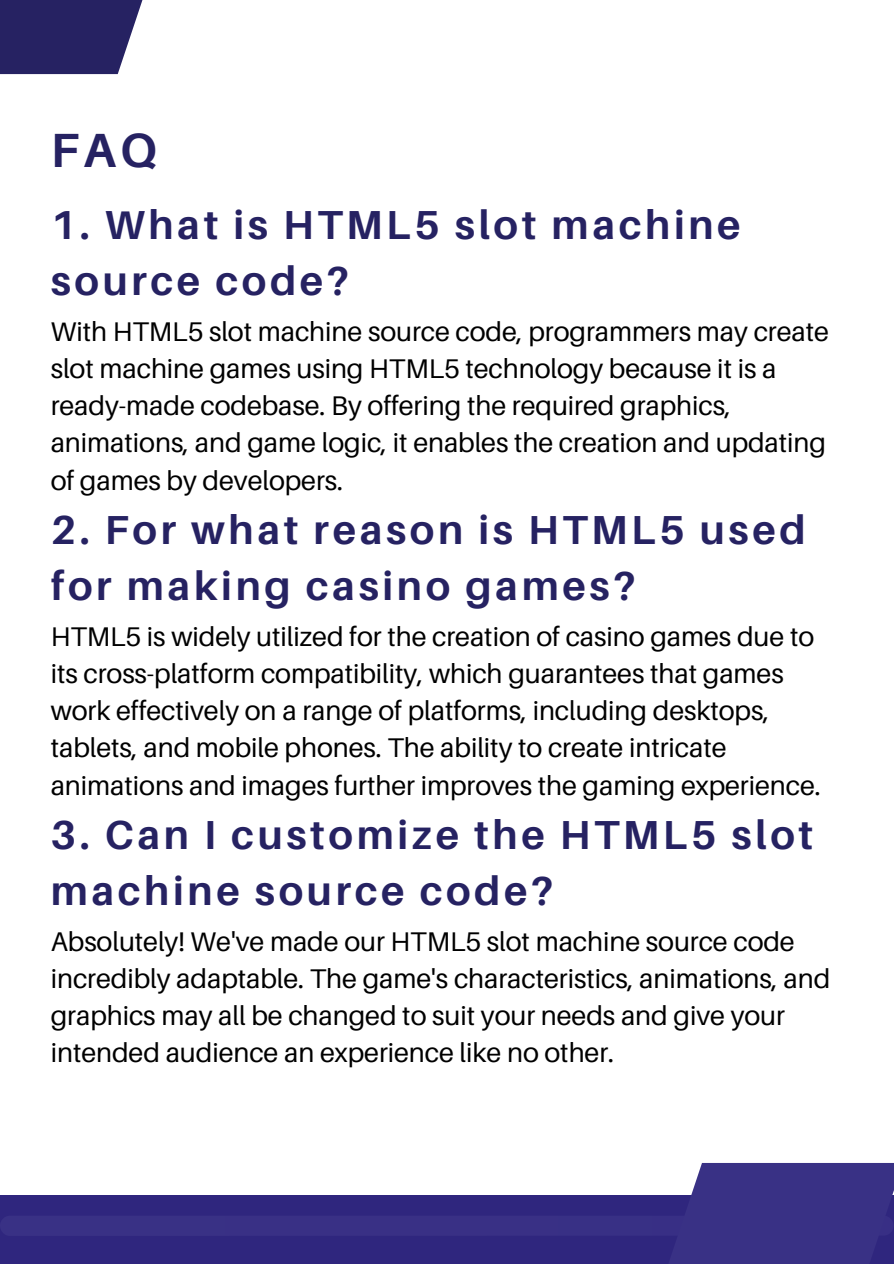
<style>
.page{position:relative;width:894px;height:1264px;background:#fff}
.page>*{position:absolute;margin:0;border:0;box-sizing:border-box;transform-origin:0 0}
.t1{font:700 48px "Aileron";color:#262262}
.t2{font:700 40.5px/56.2px "Aileron";letter-spacing:.09em;color:#262262}
.t3{font:27px/37.2px "Aileron";letter-spacing:-.005em;color:#000}
</style>
<div class="page">
<div style="left:0;top:1195px;width:893px;height:68px;background:#2f267e"></div>
<div style="left:0;top:1215px;width:893px;height:20px;background:#393085;border-radius:10px"></div>
<div style="left:634px;top:1162px;width:259px;height:101px;background:#393185"></div>
<svg style="left:0;top:0;width:143px;height:74px;background:#393570"></svg>
<h1 class="t1" style="left:51px;top:120px;width:108px">FAQ</h1>
<h2 class="t2" style="left:51px;top:195px;width:691px">1. What is HTML5 slot machine source code?</h2>
<p class="t3" style="left:51px;top:312px;width:779px">With HTML5 slot machine source code, programmers may create slot machine games using HTML5 technology because it is a ready-made codebase. By offering the required graphics, animations, and game logic, it enables the creation and updating of games by developers.</p>
<h2 class="t2" style="left:51px;top:500px;width:756px">2. For what reason is HTML5 used for making casino games?</h2>
<p class="t3" style="left:51px;top:617px;width:771px">HTML5 is widely utilized for the creation of casino games due to its cross-platform compatibility, which guarantees that games work effectively on a range of platforms, including desktops, tablets, and mobile phones. The ability to create intricate animations and images further improves the gaming experience.</p>
<h2 class="t2" style="left:51px;top:805px;width:763px">3. Can I customize the HTML5 slot machine source code?</h2>
<p class="t3" style="left:51px;top:922px;width:781px">Absolutely! We've made our HTML5 slot machine source code incredibly adaptable. The game's characteristics, animations, and graphics may all be changed to suit your needs and give your intended audience an experience like no other.</p>
</div>
